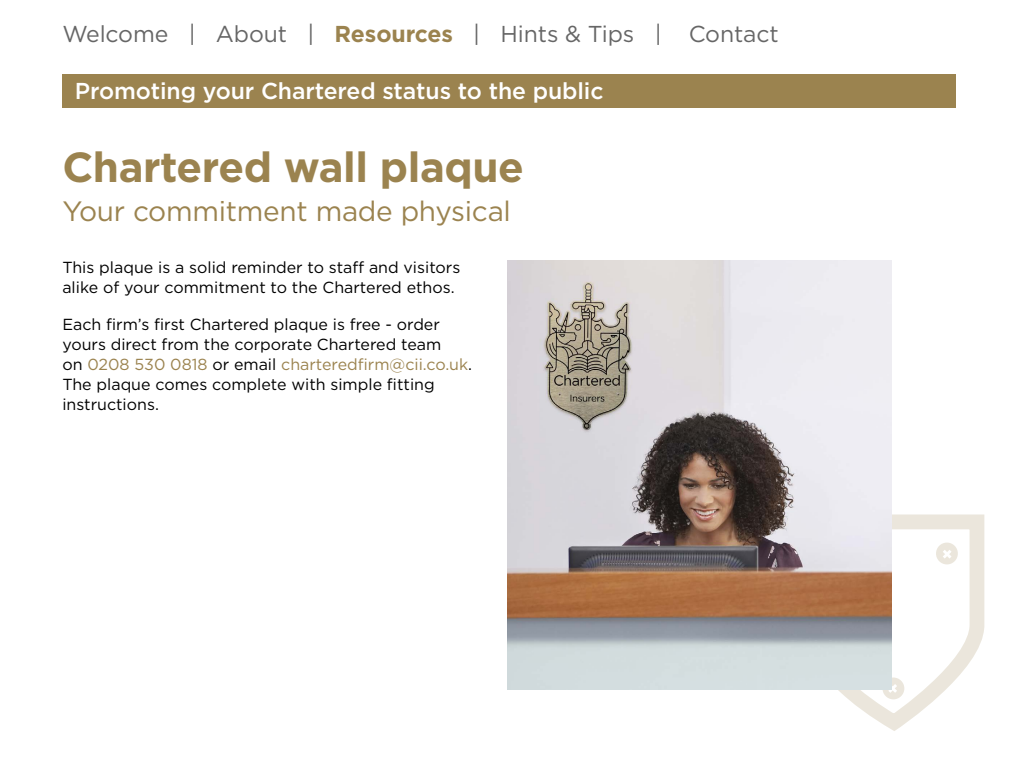
<style>
.page{position:relative;width:1024px;height:768px;background:#fff}
.page>*{position:absolute;margin:0;border:0;box-sizing:border-box;transform-origin:0 0}
.t1{font:700 42px "Gotham";letter-spacing:-.01em;color:#9b834f}
.t2{font:28px "Gotham";letter-spacing:-.01em;color:#9b834f}
.t3{font:23px "Gotham";letter-spacing:-.005em;color:#666}
.t4{font:500 23px "Gotham";letter-spacing:-.005em;color:#fff}
.t5{font:16px/20px "Gotham";color:#000}
.s1{font-weight:700;color:#9b834f}
.s2{color:#9b834f}
</style>
<div class="page">
<svg style="left:838px;top:514px;width:147px;height:217px"></svg>
<div style="left:882px;top:678px;width:22px;height:21px;background:#ebe6dc;border-radius:50%"></div>
<div style="left:936px;top:543px;width:22px;height:21px;background:#ebe6dc;border-radius:50%"></div>
<svg style="left:888px;top:684px;width:9px;height:9px"></svg>
<div style="left:62px;top:74px;width:894px;height:34px;background:#9b834f"></div>
<svg style="left:943px;top:550px;width:8px;height:8px"></svg>
<img style="left:507px;top:260px;width:385px;height:430px">
<h3 class="t3" style="left:62px;top:20px;width:718px">Welcome | About | <span class="s1">Resources</span> | Hints &amp; Tips | Contact</h3>
<h3 class="t4" style="left:75px;top:76px;width:530px">Promoting your Chartered status to the public</h3>
<h1 class="t1" style="left:62px;top:139px;width:463px">Chartered wall plaque</h1>
<h2 class="t2" style="left:62px;top:193px;width:450px">Your commitment made physical</h2>
<p class="t5" style="left:62px;top:257px;width:400px">This plaque is a solid reminder to staff and visitors alike of your commitment to the Chartered ethos.</p>
<p class="t5" style="left:62px;top:314px;width:411px">Each firm’s first Chartered plaque is free - order yours direct from the corporate Chartered team<br>on <span class="s2">0208 530 0818</span> or email <span class="s2">charteredfirm@cii.co.uk</span>.<br>The plaque comes complete with simple fitting instructions.</p>
</div>
